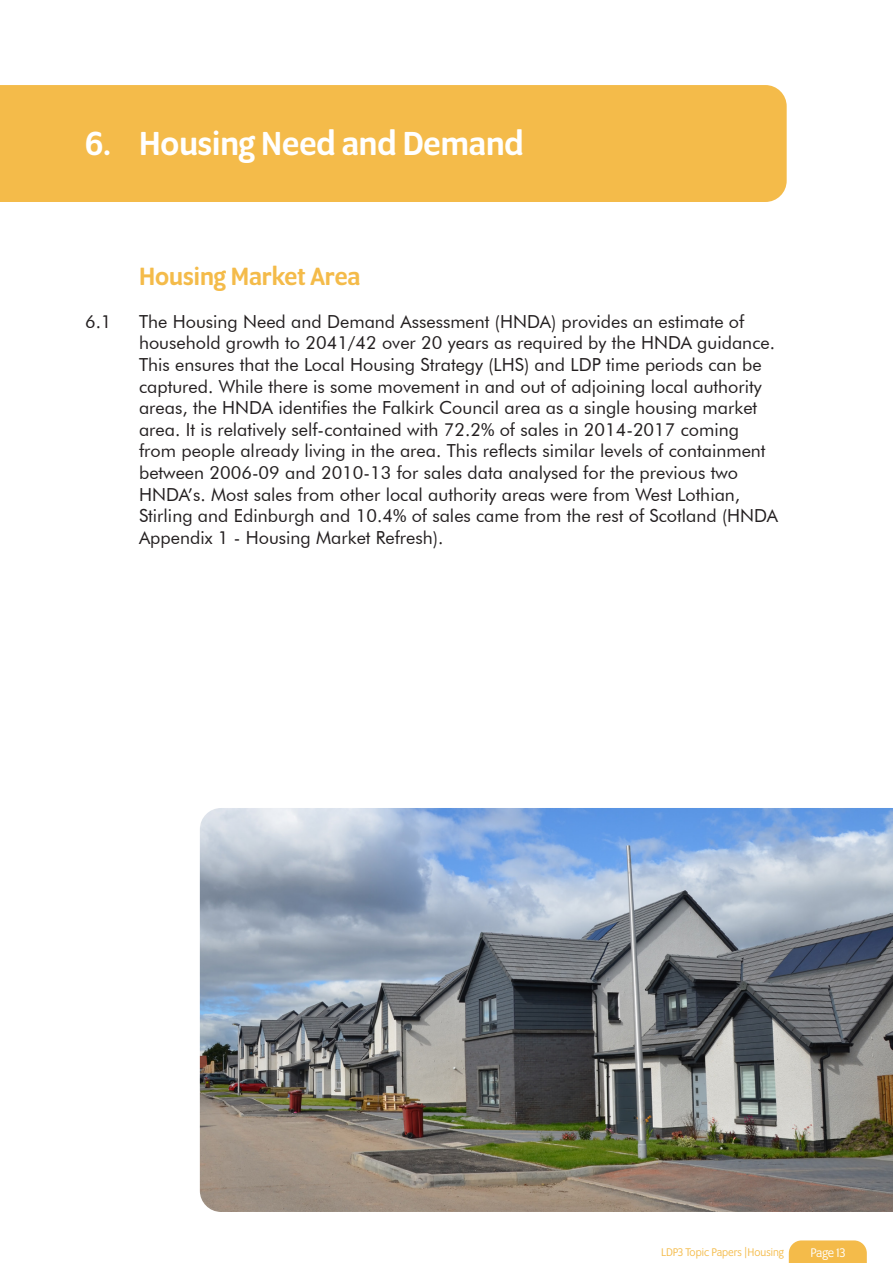
<style>
.page{position:relative;width:893px;height:1263px;background:#fff}
.page>*{position:absolute;margin:0;border:0;box-sizing:border-box;transform-origin:0 0}
.Chapter_Headings{font:500 36px "Program OT";color:#fff}
.Subheadings{font:500 27px "Program OT";color:#f4bb4a}
.Paragraph_regular{font:18px/21.6px "Futura BT";color:#231f20}
.t1{font:13.5px "Program OT";letter-spacing:-.005em;color:#fff}
.t2{font:12px "Program OT";color:#f4bb4a}
</style>
<div class="page">
<svg style="left:789px;top:1240px;width:78px;height:23px;background:#f4bf54"></svg>
<div style="left:0;top:85px;width:787px;height:117px;background:#f4bb4a"></div>
<img style="left:200px;top:808px;width:693px;height:404px">
<h2 class="Chapter_Headings" style="left:85px;top:123px;width:440px">6. Housing Need and Demand</h2>
<h3 class="Subheadings" style="left:139px;top:260px;width:223px">Housing Market Area</h3>
<p class="Paragraph_regular" style="left:85px;top:310px;width:28px">6.1</p>
<p class="Paragraph_regular" style="left:139px;top:310px;width:641px">The Housing Need and Demand Assessment (HNDA) provides an estimate of household growth to 2041/42 over 20 years as required by the HNDA guidance.<br>This ensures that the Local Housing Strategy (LHS) and LDP time periods can be captured. While there is some movement in and out of adjoining local authority areas, the HNDA identifies the Falkirk Council area as a single housing market area. It is relatively self-contained with 72.2% of sales in 2014-2017 coming from people already living in the area. This reflects similar levels of containment between 2006-09 and 2010-13 for sales data analysed for the previous two HNDA’s. Most sales from other local authority areas were from West Lothian, Stirling and Edinburgh and 10.4% of sales came from the rest of Scotland (HNDA Appendix 1 - Housing Market Refresh).</p>
<p class="t2" style="left:661px;top:1245px;width:124px">LDP3 Topic Papers |Housing</p>
<p class="t1" style="left:810px;top:1245px;width:36px">Page 13</p>
</div>
